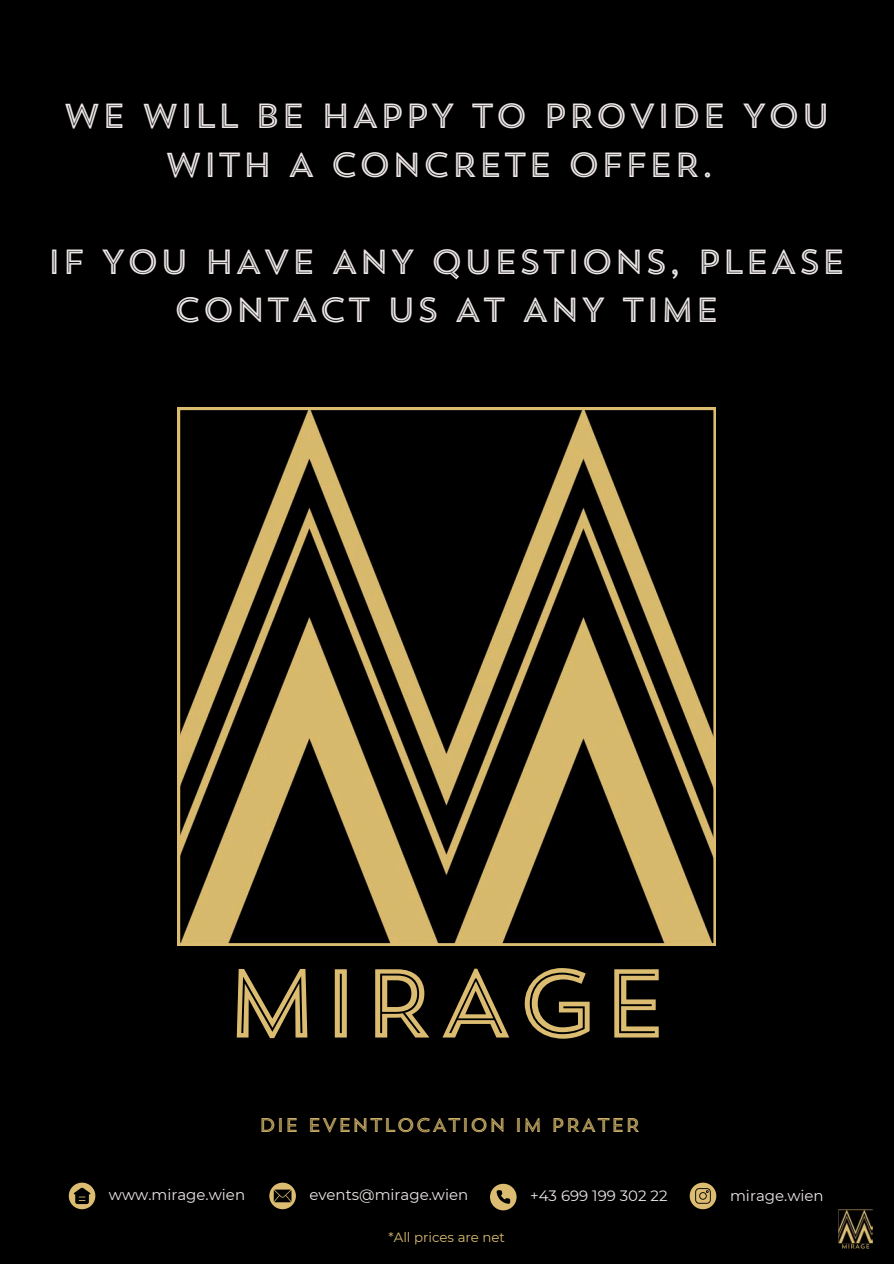
<style>
.page{position:relative;width:894px;height:1264px;background:#fff}
.page>*{position:absolute;margin:0;border:0;box-sizing:border-box;transform-origin:0 0}
.t1{font:97.05px "Trend Sans Five";color:#dbbc70}
.t2{font:34.8px/48.6px "Trend Sans Five";color:#ede7e7;text-align:center}
.t3{font:19.8px "Trend Sans Five";color:#dbbc70}
.t4{font:15px "Montserrat";color:#ede7e7}
.t5{font:13.35px "Montserrat";color:#dbbc70}
</style>
<div class="page">
<div style="left:0;top:0;width:893px;height:1263px;background:#000"></div>
<img style="left:838px;top:1209px;width:34px;height:39px">
<svg style="left:178px;top:408px;width:537px;height:537px"></svg>
<svg style="left:490px;top:1183px;width:26px;height:27px"></svg>
<svg style="left:69px;top:1182px;width:26px;height:27px"></svg>
<svg style="left:269px;top:1182px;width:27px;height:27px"></svg>
<svg style="left:689px;top:1182px;width:27px;height:27px"></svg>
<p class="t2" style="left:63px;top:95px;width:769px">WE WILL BE HAPPY TO PROVIDE YOU<br>WITH A CONCRETE OFFER.</p>
<h4 class="t2" style="left:47px;top:241px;width:800px">IF YOU HAVE ANY QUESTIONS, PLEASE<br>CONTACT US AT ANY TIME</h4>
<p class="t1" style="left:223px;top:964px;width:448px">MIRAGE</p>
<h1 class="t3" style="left:259px;top:1117px;width:383px">DIE EVENTLOCATION IM PRATER</h1>
<h4 class="t4" style="left:109px;top:1185px;width:138px">www.mirage.wien</h4>
<p class="t4" style="left:309px;top:1185px;width:160px">events@mirage.wien</p>
<p class="t4" style="left:530px;top:1186px;width:139px">+43 699 199 302 22</p>
<h4 class="t4" style="left:729px;top:1186px;width:95px">mirage.wien</h4>
<h2 class="t5" style="left:388px;top:1228px;width:118px">*All prices are net</h2>
</div>
